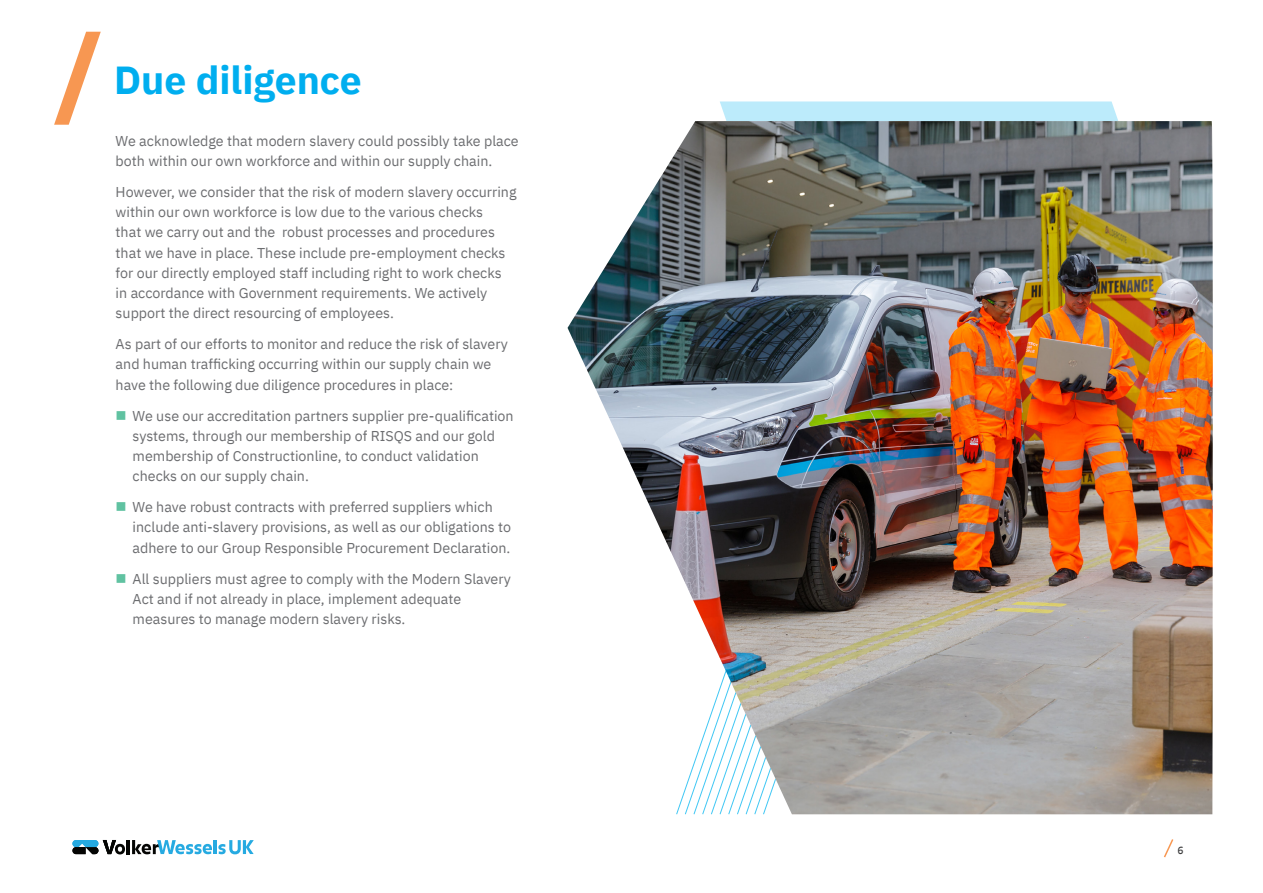
<style>
.page{position:relative;width:1263px;height:893px;background:#fff}
.page>*{position:absolute;margin:0;border:0;box-sizing:border-box;transform-origin:0 0}
.t1{font:700 39px "IBM Plex Sans";color:#00aeef}
.body{font:14.25px/20.2px "IBM Plex Sans";color:#6c6d70}
.t2{font:10.5px "Balance";color:#3e3e3f}
</style>
<div class="page">
<svg style="left:1164px;top:839px;width:10px;height:19px"></svg>
<svg style="left:54px;top:32px;width:47px;height:93px"></svg>
<hr style="left:127px;top:840px;width:3px;height:14px;background:#040503">
<svg style="left:72px;top:840px;width:53px;height:14px"></svg>
<hr style="left:214px;top:840px;width:3px;height:14px;background:#26aae1">
<svg style="left:218px;top:840px;width:36px;height:14px"></svg>
<svg style="left:132px;top:840px;width:80px;height:14px"></svg>
<svg style="left:720px;top:101px;width:398px;height:18px;background:#beebfb"></svg>
<img style="left:567px;top:121px;width:646px;height:693px">
<p class="t1" style="left:114px;top:49px;width:249px">Due diligence</p>
<p class="body" style="left:116px;top:129px;width:405px">We acknowledge that modern slavery could possibly take place both within our own workforce and within our supply chain.</p>
<p class="body" style="left:116px;top:180px;width:402px">However, we consider that the risk of modern slavery occurring within our own workforce is low due to the various checks<br>that we carry out and the robust processes and procedures that we have in place. These include pre-employment checks for our directly employed staff including right to work checks in accordance with Government requirements. We actively support the direct resourcing of employees.</p>
<p class="body" style="left:116px;top:333px;width:394px">As part of our efforts to monitor and reduce the risk of slavery and human trafficking occurring within our supply chain we have the following due diligence procedures in place:</p>
<p class="body" style="left:133px;top:404px;width:382px">We use our accreditation partners supplier pre-qualification systems, through our membership of RISQS and our gold membership of Constructionline, to conduct validation checks on our supply chain.</p>
<p class="body" style="left:133px;top:496px;width:380px">We have robust contracts with preferred suppliers which include anti-slavery provisions, as well as our obligations to adhere to our Group Responsible Procurement Declaration.</p>
<p class="body" style="left:133px;top:567px;width:380px">All suppliers must agree to comply with the Modern Slavery<br>Act and if not already in place, implement adequate measures to manage modern slavery risks.</p>
<p class="t2" style="left:1177px;top:844px;width:8px">6</p>
</div>
